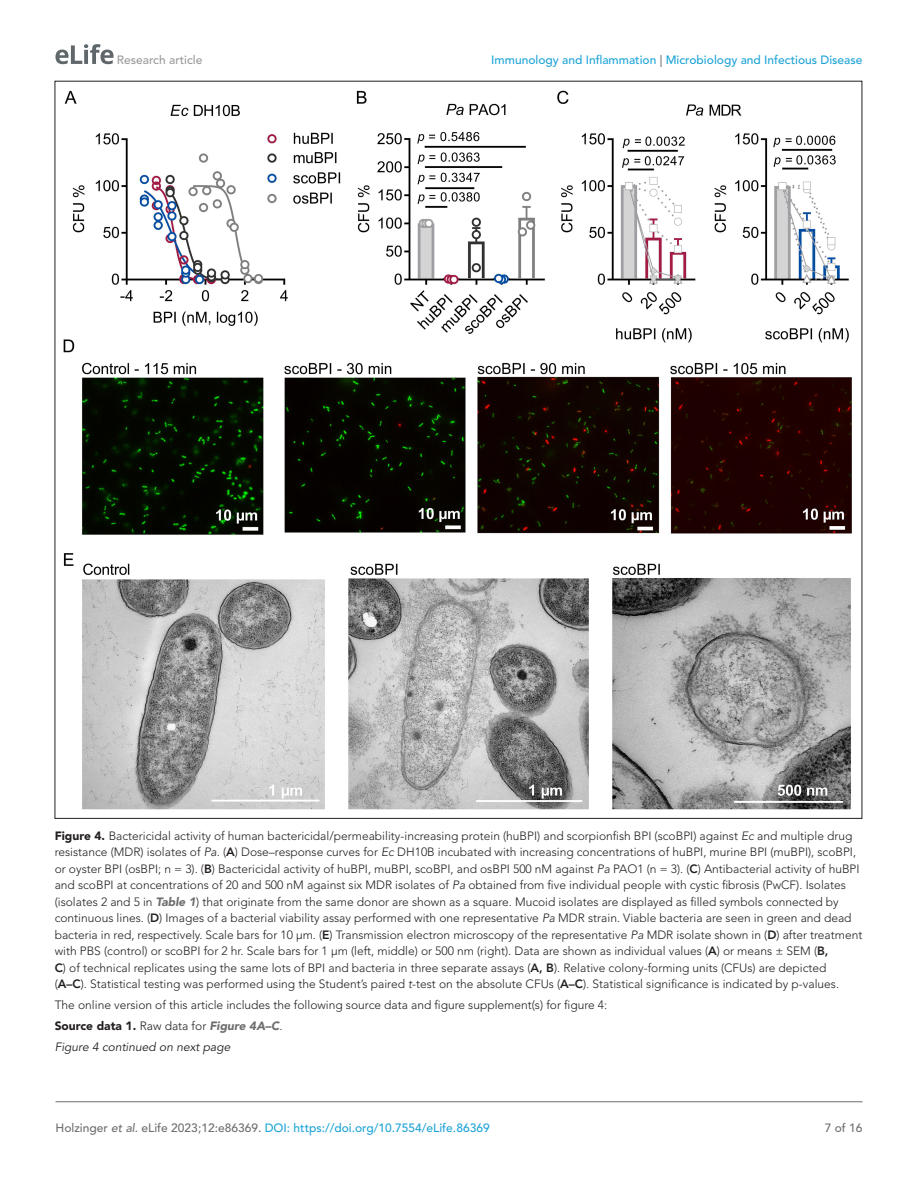
<style>
.page{position:relative;width:918px;height:1188px;background:#fff}
.page>*{position:absolute;margin:0;border:0;box-sizing:border-box;transform-origin:0 0}
.t1{font:300 12px/16.5px "Avenir LT Std";color:#231f20}
.t2{font:500 12px "Avenir LT Std";color:#1ea4d7}
.t3{font:500 12px "Avenir LT Std";color:#9a9a9a}
.t4{font:500 12px "Avenir LT Std";color:#6e6e70}
.s1{color:#6e6e70}
.s2{font-weight:900}
.s3{font-style:italic}
.s4{font-weight:800}
.s5{font-weight:900;font-style:italic;color:#6e6e70}
.s6{font-weight:400;font-style:italic}
.s7{font-style:italic;color:#6e6e70}
</style>
<div class="page">
<svg style="left:55px;top:44px;width:59px;height:20px"></svg>
<hr style="left:56px;top:1101px;width:806px;height:1px;background:#6e6e70">
<img style="left:64px;top:90px;width:788px;height:719px">
<p class="t3" style="left:117px;top:53px;width:87px">Research article</p>
<p class="t2" style="left:491px;top:53px;width:373px">Immunology and Inflammation <span class="s1">|</span> Microbiology and Infectious Disease</p>
<p class="t1" style="left:55px;top:827px;width:809px"><span class="s2">Figure 4.</span> Bactericidal activity of human bactericidal/permeability-increasing protein (huBPI) and scorpionfish BPI (scoBPI) against <span class="s3">Ec</span> and multiple drug resistance (MDR) isolates of <span class="s3">Pa</span>. (<span class="s4">A</span>) Dose–response curves for <span class="s3">Ec</span> DH10B incubated with increasing concentrations of huBPI, murine BPI (muBPI), scoBPI, or oyster BPI (osBPI; n = 3). (<span class="s4">B</span>) Bactericidal activity of huBPI, muBPI, scoBPI, and osBPI 500 nM against <span class="s3">Pa</span> PAO1 (n = 3). (<span class="s4">C</span>) Antibacterial activity of huBPI and scoBPI at concentrations of 20 and 500 nM against six MDR isolates of <span class="s3">Pa</span> obtained from five individual people with cystic fibrosis (PwCF). Isolates (isolates 2 and 5 in <span class="s5">Table 1</span>) that originate from the same donor are shown as a square. Mucoid isolates are displayed as filled symbols connected by continuous lines. (<span class="s4">D</span>) Images of a bacterial viability assay performed with one representative <span class="s3">Pa</span> MDR strain. Viable bacteria are seen in green and dead bacteria in red, respectively. Scale bars for 10 µm. (<span class="s4">E</span>) Transmission electron microscopy of the representative <span class="s3">Pa</span> MDR isolate shown in (<span class="s4">D</span>) after treatment with PBS (control) or scoBPI for 2 hr. Scale bars for 1 µm (left, middle) or 500 nm (right). Data are shown as individual values (<span class="s4">A</span>) or means ± SEM (<span class="s4">B,<br>C</span>) of technical replicates using the same lots of BPI and bacteria in three separate assays (<span class="s4">A, B</span>). Relative colony-forming units (CFUs) are depicted<br>(<span class="s4">A–C</span>). Statistical testing was performed using the Student’s paired <span class="s3">t</span>-test on the absolute CFUs (<span class="s4">A–C</span>). Statistical significance is indicated by p-values.</p>
<p class="t1" style="left:55px;top:994px;width:554px;line-height:21px">The online version of this article includes the following source data and figure supplement(s) for figure 4:<br><span class="s2">Source data 1.</span> Raw data for <span class="s5">Figure 4A–C</span>.<br><span class="s6">Figure 4 continued on next page</span></p>
<p class="t2" style="left:56px;top:1121px;width:436px"><span class="s1">Holzinger</span> <span class="s7">et al</span><span class="s1">. eLife 2023;12:e86369.</span> DOI: https://doi.org/10.7554/eLife.86369</p>
<p class="t4" style="left:825px;top:1121px;width:39px">7 of 16</p>
</div>
